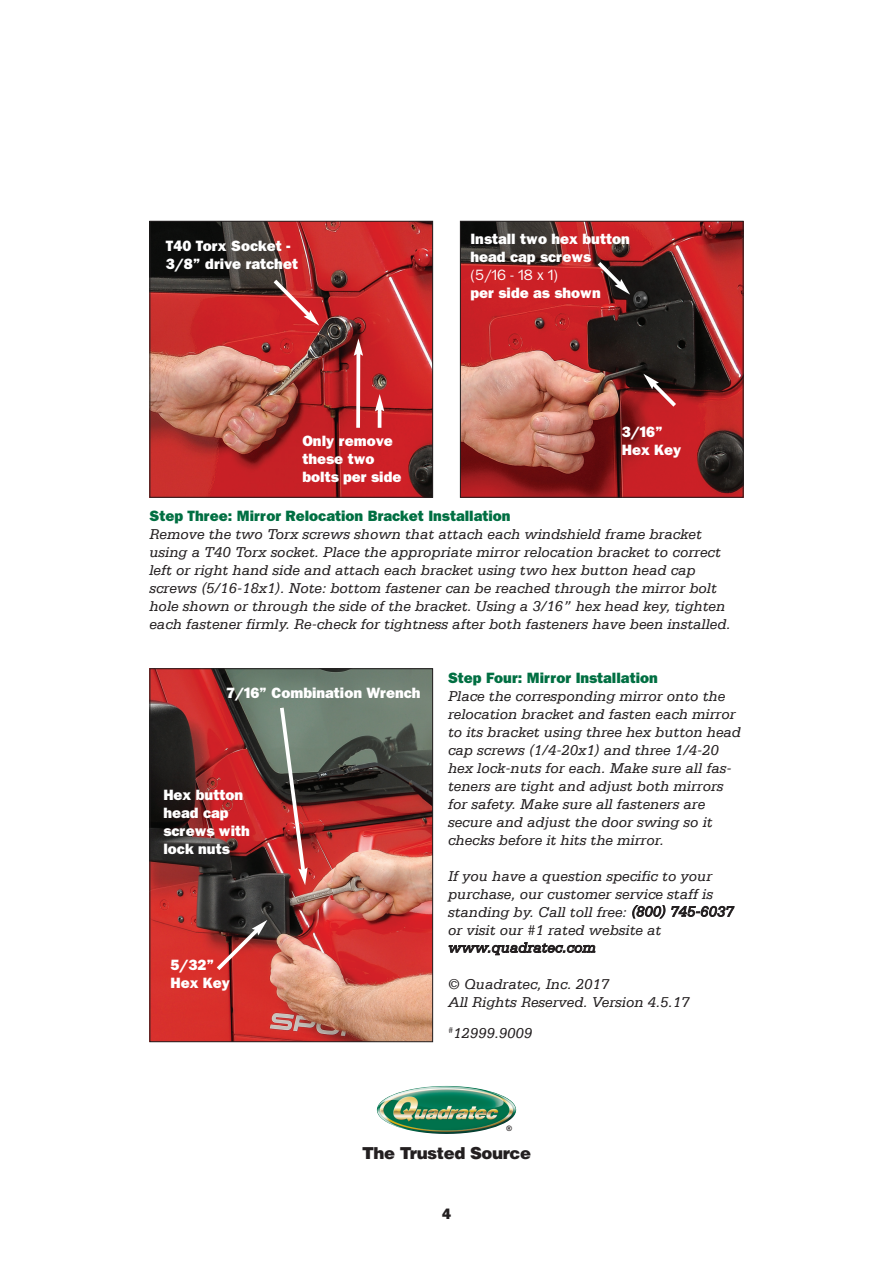
<style>
.page{position:relative;width:893px;height:1263px;background:#fff}
.page>*{position:absolute;margin:0;border:0;box-sizing:border-box;transform-origin:0 0}
.t1{font:900 16.5px "Helvetica";letter-spacing:-.025em;color:#231f20}
.t2{font:italic 15px/18px "Serifa LT";color:#231f20}
.t3{font:800 15px/18px "New Franklin Gothic";color:#fff}
.t4{font:800 15px "New Franklin Gothic";color:#231f20}
.t5{font:700 7.5px "Arial";color:#231f20}
.s1{font-weight:400}
.s2{font-family:"New Franklin Gothic";font-weight:800;font-style:normal;color:#006f42}
</style>
<div class="page">
<img style="left:377px;top:1086px;width:139px;height:48px">
<img style="left:151px;top:223px;width:280px;height:273px">
<div style="left:149px;top:221px;width:284px;height:277px;border:1px solid #231f20"></div>
<img style="left:462px;top:223px;width:279px;height:273px">
<div style="left:460px;top:221px;width:283px;height:277px;border:1px solid #231f20"></div>
<img style="left:151px;top:670px;width:280px;height:370px">
<div style="left:149px;top:668px;width:284px;height:374px;border:1px solid #231f20"></div>
<svg style="left:270px;top:276px;width:49px;height:50px"></svg>
<svg style="left:643px;top:374px;width:37px;height:37px"></svg>
<svg style="left:594px;top:258px;width:36px;height:37px"></svg>
<svg style="left:354px;top:220px;width:9px;height:211px"></svg>
<svg style="left:375px;top:394px;width:9px;height:38px"></svg>
<svg style="left:278px;top:704px;width:30px;height:181px"></svg>
<svg style="left:213px;top:920px;width:54px;height:54px"></svg>
<p class="t3" style="left:166px;top:239px;width:134px">T40 Torx Socket -<br>3/8” drive ratchet</p>
<p class="t3" style="left:470px;top:231px;width:161px">Install two hex button head cap screws <span class="s1">(5/16 - 18 x 1)<br></span>per side as shown</p>
<p class="t3" style="left:302px;top:433px;width:100px">Only remove these two bolts per side</p>
<p class="t3" style="left:622px;top:425px;width:61px">3/16”<br>Hex Key</p>
<p class="t2" style="left:149px;top:507px;width:583px"><span class="s2">Step Three: Mirror Relocation Bracket Installation<br></span>Remove the two Torx screws shown that attach each windshield frame bracket using a T40 Torx socket. Place the appropriate mirror relocation bracket to correct left or right hand side and attach each bracket using two hex button head cap screws (5/16-18x1). Note: bottom fastener can be reached through the mirror bolt hole shown or through the side of the bracket. Using a 3/16” hex head key, tighten each fastener firmly. Re-check for tightness after both fasteners have been installed.</p>
<p class="t3" style="left:226px;top:685px;width:196px">7/16” Combination Wrench</p>
<p class="t3" style="left:163px;top:787px;width:88px">Hex button head cap screws with lock nuts</p>
<p class="t3" style="left:170px;top:957px;width:61px">5/32”<br>Hex Key</p>
<p class="t2" style="left:448px;top:669px;width:295px"><span class="s2">Step Four: Mirror Installation<br></span>Place the corresponding mirror onto the relocation bracket and fasten each mirror to its bracket using three hex button head cap screws (1/4-20x1) and three 1/4-20 hex lock-nuts for each. Make sure all fas&shy;teners are tight and adjust both mirrors for safety. Make sure all fasteners are secure and adjust the door swing so it checks before it hits the mirror.</p>
<p class="t2" style="left:448px;top:867px;width:287px">If you have a question specific to your purchase, our customer service staff is standing by. Call toll free: (800) 745-6037 or visit our #1 rated website at www.quadratec.com</p>
<p class="t2" style="left:448px;top:975px;width:243px">© Quadratec, Inc. 2017<br>All Rights Reserved. Version 4.5.17</p>
<p class="t2" style="left:448px;top:1024px;width:86px"><sup>#</sup>12999.9009</p>
<p class="t5" style="left:506px;top:1124px;width:7px">®</p>
<p class="t1" style="left:362px;top:1147px;width:171px">The Trusted Source</p>
<p class="t4" style="left:442px;top:1208px;width:10px">4</p>
</div>
